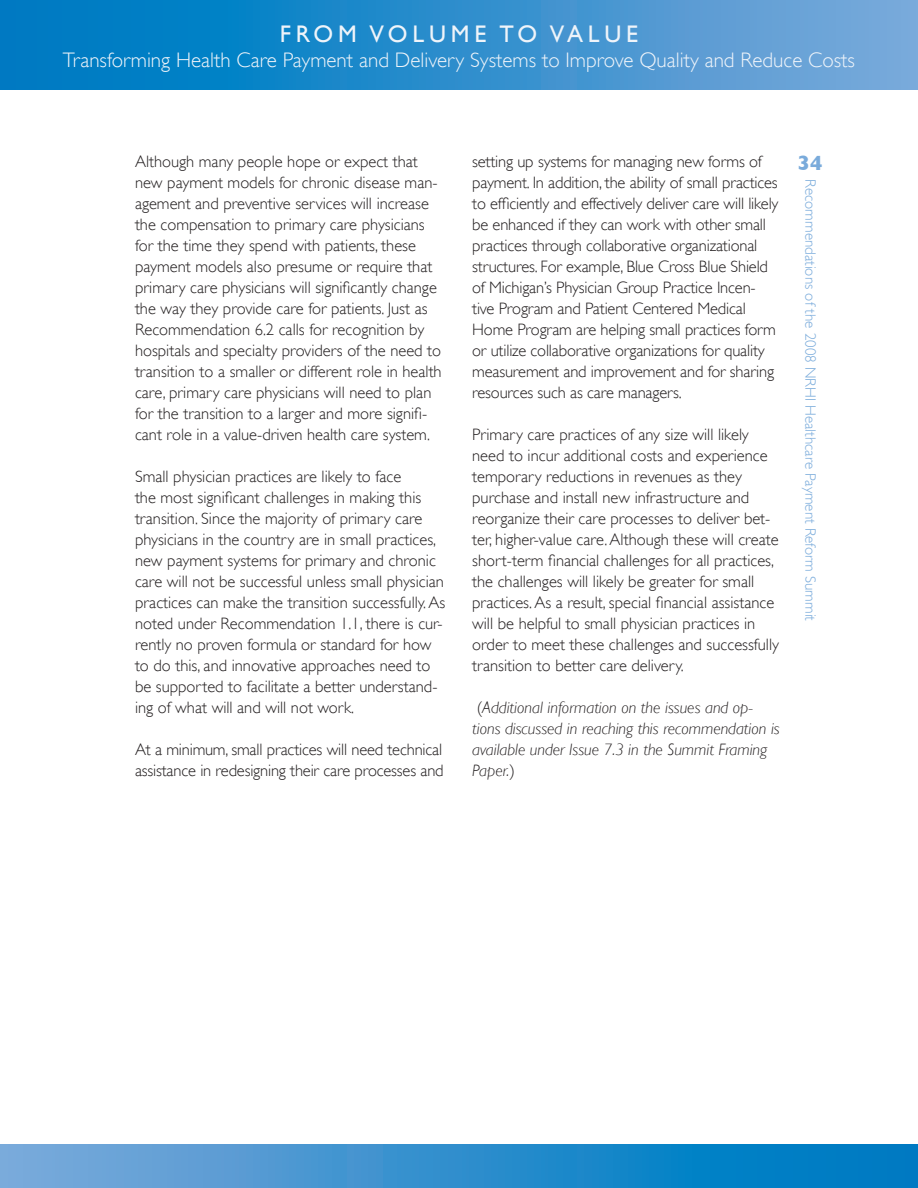
<style>
.page{position:relative;width:918px;height:1188px;background:#fff}
.page>*{position:absolute;margin:0;border:0;box-sizing:border-box;transform-origin:0 0}
.t1{font:24px "Gill Sans";letter-spacing:.2em;color:#eff4fa}
.t2{font:300 21px "Gill Sans";color:#eff4fa}
.t3{font:700 21px "Gill Sans";color:#7aabdb}
.t4{font:300 16.5px/21px "Gill Sans";color:#231f20}
.t5{font:italic 300 16.5px/21px "Gill Sans";color:#231f20}
.t6{font:300 15px "Gill Sans";color:#7aabdb}
.s1{font-style:normal}
</style>
<div class="page">
<div style="left:1px;top:0;width:917px;height:90px;background:linear-gradient(to right,#0076c0,#79a8da)"></div>
<div style="left:1px;top:1144px;width:917px;height:44px;background:linear-gradient(to right,#7aa9da,#0076c0)"></div>
<h1 class="t1" style="left:280px;top:20px;width:360px">FROM VOLUME TO VALUE</h1>
<p class="t2" style="left:63px;top:48px;width:794px">Transforming Health Care Payment and Delivery Systems to Improve Quality and Reduce Costs</p>
<p class="t4" style="left:135px;top:151px;width:308px">Although many people hope or expect that new payment models for chronic disease man&shy;agement and preventive services will increase the compensation to primary care physicians for the time they spend with patients, these payment models also presume or require that primary care physicians will significantly change the way they provide care for patients. Just as Recommendation 6.2 calls for recognition by hospitals and specialty providers of the need to transition to a smaller or different role in health care, primary care physicians will need to plan for the transition to a larger and more signifi&shy;cant role in a value-driven health care system.</p>
<p class="t4" style="left:135px;top:466px;width:312px">Small physician practices are likely to face<br>the most significant challenges in making this transition. Since the majority of primary care physicians in the country are in small practices, new payment systems for primary and chronic care will not be successful unless small physician practices can make the transition successfully. As noted under Recommendation 1.1, there is cur&shy;rently no proven formula or standard for how to do this, and innovative approaches need to be supported to facilitate a better understand&shy;ing of what will and will not work.</p>
<p class="t4" style="left:135px;top:739px;width:310px">At a minimum, small practices will need technical assistance in redesigning their care processes and</p>
<p class="t4" style="left:472px;top:151px;width:308px">setting up systems for managing new forms of payment. In addition, the ability of small practices to efficiently and effectively deliver care will likely be enhanced if they can work with other small practices through collaborative organizational structures. For example, Blue Cross Blue Shield of Michigan’s Physician Group Practice Incen&shy;tive Program and Patient Centered Medical Home Program are helping small practices form or utilize collaborative organizations for quality measurement and improvement and for sharing resources such as care managers.</p>
<p class="t4" style="left:472px;top:424px;width:308px">Primary care practices of any size will likely need to incur additional costs and experience temporary reductions in revenues as they purchase and install new infrastructure and reorganize their care processes to deliver bet&shy;ter, higher-value care. Although these will create short-term financial challenges for all practices, the challenges will likely be greater for small practices. As a result, special financial assistance will be helpful to small physician practices in order to meet these challenges and successfully transition to better care delivery.</p>
<p class="t5" style="left:472px;top:697px;width:309px"><span class="s1">(</span>Additional information on the issues and op&shy;tions discussed in reaching this recommendation is available under Issue 7.3 in the Summit Framing Paper.<span class="s1">)</span></p>
<p class="t3" style="left:798px;top:151px;width:26px">34</p>
<p class="t6" style="left:819px;top:179px;width:443px;rotate:90deg">Recommendations of the 2008 NRHI Healthcare Payment Reform Summit</p>
</div>
